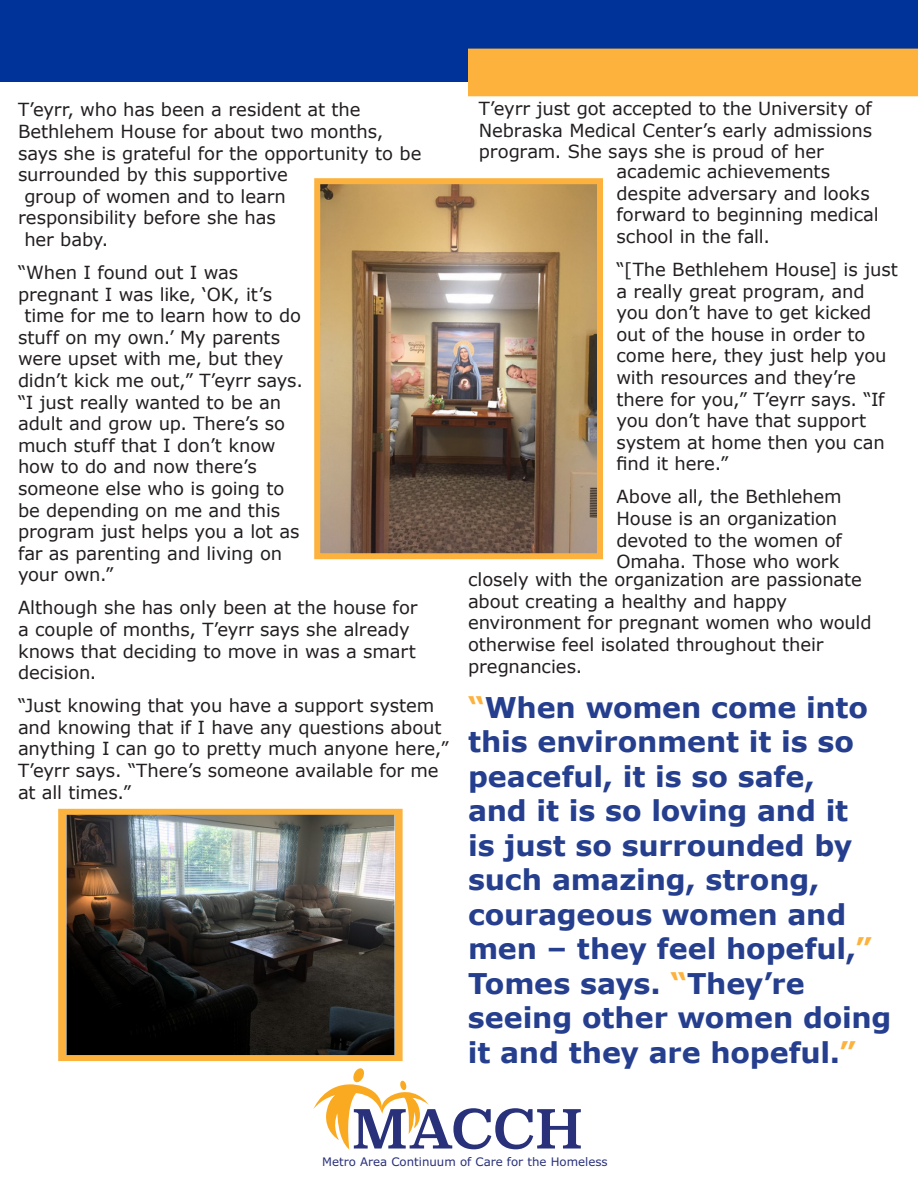
<style>
.page{position:relative;width:918px;height:1188px;background:#fff}
.page>*{position:absolute;margin:0;border:0;box-sizing:border-box;transform-origin:0 0}
.t1{font:52.95px "Superclarendon";color:#29317a}
.Text{font:700 28.5px/34.5px "Verdana";letter-spacing:-.005em;color:#253f8e}
.Text-2{font:18px/21.6px "Verdana";letter-spacing:-.005em;color:#231f20}
.t2{font:11.7px "Verdana";color:#29317a}
.s1{color:#fcb23c}
</style>
<div class="page">
<div style="left:0;top:0;width:918px;height:81px;background:#039"></div>
<div style="left:468px;top:49px;width:450px;height:47px;background:#fcb23c"></div>
<img style="left:321px;top:185px;width:275px;height:367px">
<div style="left:314px;top:178px;width:289px;height:381px;border:6px solid #fcb23c"></div>
<img style="left:66px;top:816px;width:328px;height:238px">
<div style="left:58px;top:809px;width:345px;height:252px;border:6px solid #fcb23c"></div>
<svg style="left:313px;top:1068px;width:116px;height:81px"></svg>
<p class="Text-2" style="left:18px;top:99px;width:405px">T’eyrr, who has been a resident at the Bethlehem House for about two months, says she is grateful for the opportunity to be surrounded by this supportive</p>
<p class="Text-2" style="left:18px;top:185px;width:269px;text-align:center">group of women and to learn responsibility before she has</p>
<p class="Text-2" style="left:24px;top:228px;width:85px">her baby.</p>
<p class="Text-2" style="left:18px;top:261px;width:256px">“When I found out I was pregnant I was like, ‘OK, it’s</p>
<p class="Text-2" style="left:18px;top:305px;width:287px;text-indent:6px">time for me to learn how to do stuff on my own.’ My parents were upset with me, but they didn’t kick me out,” T’eyrr says. “I just really wanted to be an adult and grow up. There’s so much stuff that I don’t know how to do and now there’s someone else who is going to be depending on me and this program just helps you a lot as far as parenting and living on your own.”</p>
<p class="Text-2" style="left:18px;top:597px;width:401px">Although she has only been at the house for a couple of months, T’eyrr says she already knows that deciding to move in was a smart decision.</p>
<p class="Text-2" style="left:18px;top:695px;width:432px">“Just knowing that you have a support system and knowing that if I have any questions about anything I can go to pretty much anyone here,” T’eyrr says. “There’s someone available for me at all times.”</p>
<p class="Text-2" style="left:479px;top:98px;width:395px;text-align:justify">T’eyrr just got accepted to the University of Nebraska Medical Center’s early admissions program. She says she is proud of her</p>
<p class="Text-2" style="left:616px;top:161px;width:264px">academic achievements despite adversary and looks forward to beginning medical school in the fall.</p>
<p class="Text-2" style="left:616px;top:258px;width:283px">“[The Bethlehem House] is just a really great program, and you don’t have to get kicked out of the house in order to come here, they just help you with resources and they’re there for you,” T’eyrr says. “If you don’t have that support system at home then you can find it here.”</p>
<p class="Text-2" style="left:616px;top:486px;width:227px">Above all, the Bethlehem<br>House is an organization devoted to the women of<br>Omaha. Those who work</p>
<p class="Text-2" style="left:468px;top:569px;width:405px">closely with the organization are passionate about creating a healthy and happy environment for pregnant women who would otherwise feel isolated throughout their pregnancies.</p>
<p class="Text" style="left:468px;top:689px;width:425px"><span class="s1">“</span>When women come into this environment it is so peaceful, it is so safe,<br>and it is so loving and it<br>is just so surrounded by such amazing, strong, courageous women and men – they feel hopeful,<span class="s1">”<br></span>Tomes says. <span class="s1">“</span>They’re seeing other women doing it and they are hopeful.<span class="s1">”</span></p>
<p class="t1" style="left:352px;top:1093px;width:232px">MACCH</p>
<p class="t2" style="left:322px;top:1154px;width:287px">Metro Area Continuum of Care for the Homeless</p>
</div>
